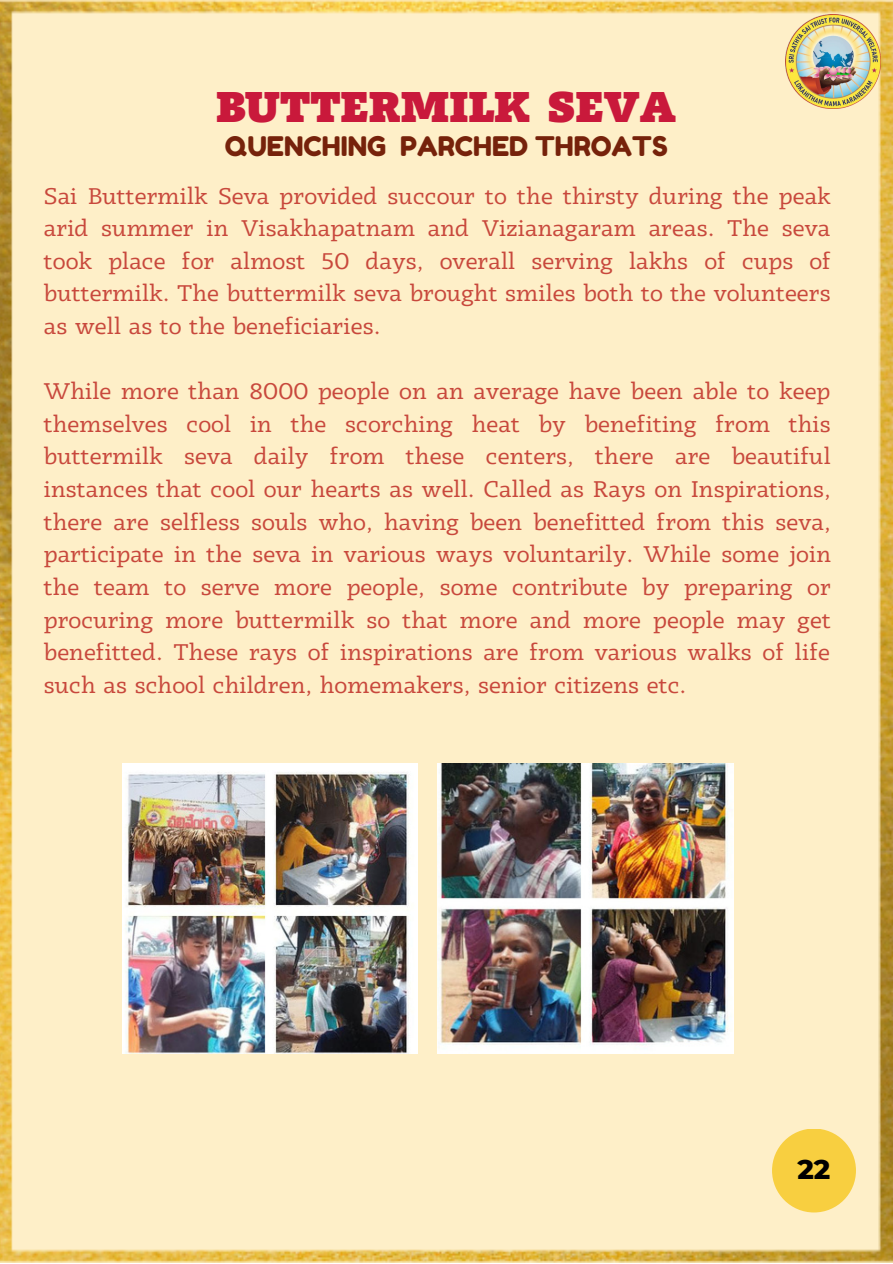
<style>
.page{position:relative;width:893px;height:1264px;background:#fff}
.page>*{position:absolute;margin:0;border:0;box-sizing:border-box;transform-origin:0 0}
.t1{font:800 42px "Radcliffe";color:#c9193b}
.t2{font:800 27.6px "Montserrat";color:#000}
.t3{font:27px "Fredoka One";color:#76220b}
.t4{font:24px/32.5px "Radcliffe";color:#c8483c;text-align:justify}
</style>
<div class="page">
<div style="left:0;top:0;width:892px;height:1262px;background:#feefc8"></div>
<div style="left:772px;top:1128px;width:83px;height:84px;background:#f8cf40;border-radius:50%"></div>
<img style="left:785px;top:14px;width:95px;height:95px">
<img style="left:122px;top:763px;width:295px;height:290px">
<img style="left:437px;top:763px;width:296px;height:290px">
<h1 class="t1" style="left:216px;top:86px;width:461px">BUTTERMILK SEVA</h1>
<p class="t3" style="left:225px;top:129px;width:444px">QUENCHING PARCHED THROATS</p>
<p class="t4" style="left:44px;top:181px;width:788px">Sai Buttermilk Seva provided succour to the thirsty during the peak arid summer in Visakhapatnam and Vizianagaram areas. The seva took place for almost 50 days, overall serving lakhs of cups of buttermilk. The buttermilk seva brought smiles both to the volunteers as well as to the beneficiaries.</p>
<p class="t4" style="left:44px;top:376px;width:788px">While more than 8000 people on an average have been able to keep themselves cool in the scorching heat by benefiting from this buttermilk seva daily from these centers, there are beautiful instances that cool our hearts as well. Called as Rays on Inspirations, there are selfless souls who, having been benefitted from this seva, participate in the seva in various ways voluntarily. While some join the team to serve more people, some contribute by preparing or procuring more buttermilk so that more and more people may get benefitted. These rays of inspirations are from various walks of life such as school children, homemakers, senior citizens etc.</p>
<p class="t2" style="left:797px;top:1152px;width:34px">22</p>
</div>
